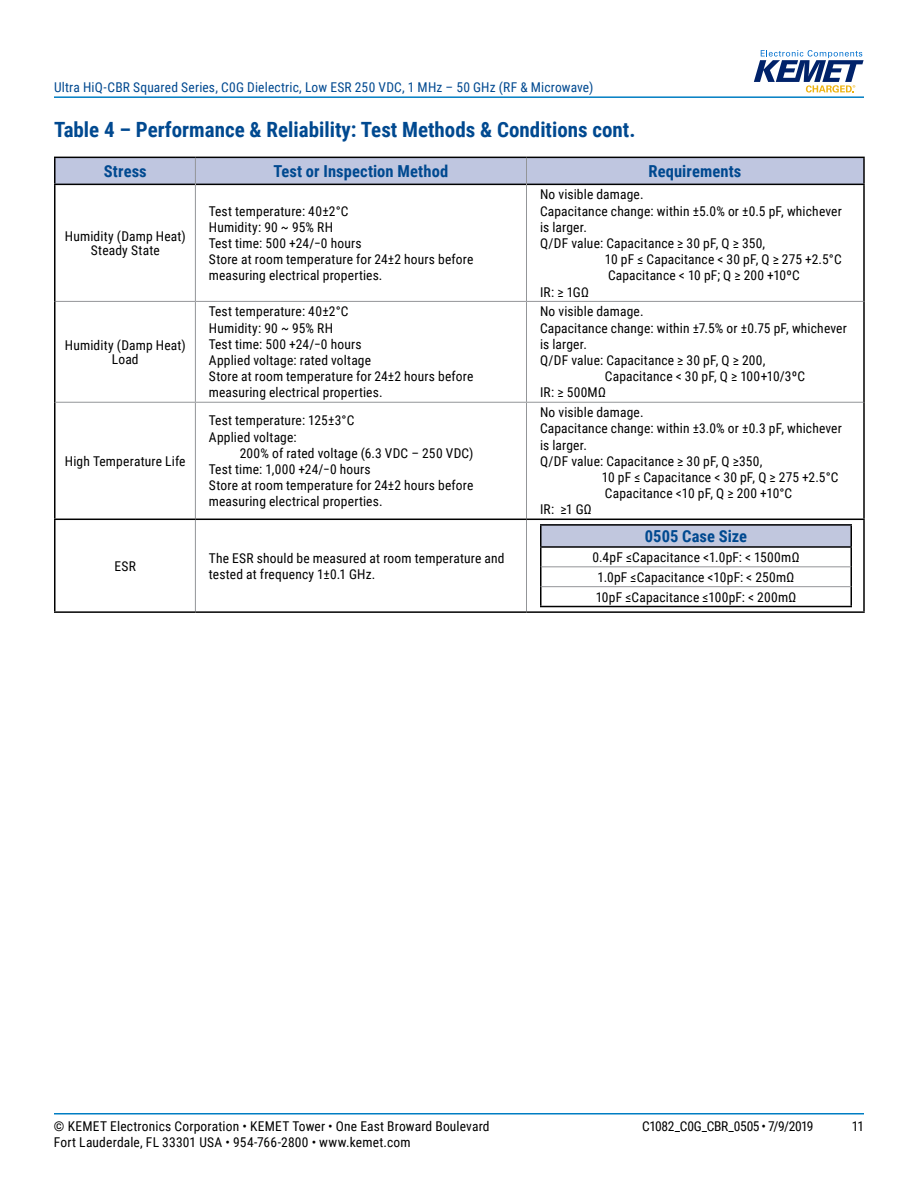
<style>
.page{position:relative;width:918px;height:1188px;background:#fff}
.page>*{position:absolute;margin:0;border:0;box-sizing:border-box;transform-origin:0 0}
.t1{font:700 21px "Roboto Condensed";color:#004990}
.t2{font:700 16.5px "Roboto Condensed";letter-spacing:.005em;color:#004990}
.t3{font:13.5px/16.2px "Roboto Condensed";letter-spacing:.015em;color:#000}
.t4{font:13.5px "Roboto Condensed";letter-spacing:.015em;color:#004990}
.t5{font:13.5px "Roboto Condensed";letter-spacing:-.025em;color:#000}
</style>
<div class="page">
<hr style="left:54px;top:1113px;width:810px;height:2px;background:#007dc3">
<hr style="left:54px;top:96px;width:810px;height:2px;background:#007dc3">
<svg style="left:754px;top:50px;width:110px;height:43px"></svg>
<hr style="left:54px;top:184px;width:141px;height:1px;background:#000">
<hr style="left:527px;top:184px;width:338px;height:1px;background:#000">
<hr style="left:863px;top:185px;width:2px;height:116px;background:#000">
<hr style="left:863px;top:301px;width:2px;height:101px;background:#000">
<hr style="left:56px;top:301px;width:139px;height:1px;background:#939598">
<hr style="left:195px;top:301px;width:331px;height:1px;background:#939598">
<hr style="left:526px;top:301px;width:337px;height:1px;background:#939598">
<hr style="left:526px;top:157px;width:339px;height:1px;background:#000">
<hr style="left:863px;top:158px;width:2px;height:26px;background:#000">
<hr style="left:196px;top:184px;width:330px;height:1px;background:#000">
<hr style="left:54px;top:157px;width:141px;height:1px;background:#000">
<hr style="left:54px;top:158px;width:2px;height:26px;background:#000">
<hr style="left:54px;top:185px;width:2px;height:116px;background:#000">
<hr style="left:54px;top:301px;width:2px;height:101px;background:#000">
<hr style="left:54px;top:402px;width:2px;height:117px;background:#000">
<hr style="left:863px;top:402px;width:2px;height:117px;background:#000">
<hr style="left:54px;top:520px;width:2px;height:91px;background:#000">
<hr style="left:863px;top:520px;width:2px;height:91px;background:#000">
<hr style="left:56px;top:402px;width:139px;height:1px;background:#939598">
<hr style="left:195px;top:402px;width:331px;height:1px;background:#939598">
<hr style="left:526px;top:402px;width:337px;height:1px;background:#939598">
<hr style="left:195px;top:184px;width:1px;height:117px;background:#939598">
<hr style="left:526px;top:184px;width:1px;height:117px;background:#939598">
<hr style="left:195px;top:302px;width:1px;height:100px;background:#939598">
<hr style="left:526px;top:302px;width:1px;height:100px;background:#939598">
<hr style="left:195px;top:403px;width:1px;height:116px;background:#939598">
<hr style="left:526px;top:403px;width:1px;height:116px;background:#939598">
<hr style="left:195px;top:520px;width:1px;height:91px;background:#939598">
<hr style="left:526px;top:520px;width:1px;height:91px;background:#939598">
<svg style="left:55px;top:157px;width:809px;height:27px;background:#b3bad3"></svg>
<hr style="left:54px;top:519px;width:141px;height:1px;background:#000">
<hr style="left:195px;top:519px;width:331px;height:1px;background:#000">
<hr style="left:526px;top:519px;width:339px;height:1px;background:#000">
<hr style="left:54px;top:611px;width:141px;height:2px;background:#000">
<hr style="left:195px;top:611px;width:331px;height:2px;background:#000">
<hr style="left:526px;top:611px;width:339px;height:2px;background:#000">
<div style="left:541px;top:525px;width:310px;height:22px;background:#c1c7de"></div>
<hr style="left:540px;top:524px;width:312px;height:2px;background:#000">
<hr style="left:540px;top:526px;width:2px;height:20px;background:#000">
<hr style="left:850px;top:526px;width:2px;height:20px;background:#000">
<hr style="left:540px;top:546px;width:312px;height:2px;background:#000">
<svg style="left:540px;top:548px;width:2px;height:19px"></svg>
<svg style="left:850px;top:548px;width:2px;height:19px"></svg>
<hr style="left:540px;top:567px;width:2px;height:20px;background:#000">
<hr style="left:850px;top:567px;width:2px;height:20px;background:#000">
<svg style="left:540px;top:587px;width:2px;height:19px"></svg>
<svg style="left:850px;top:587px;width:2px;height:19px"></svg>
<hr style="left:540px;top:606px;width:312px;height:1px;background:#000">
<hr style="left:542px;top:566px;width:308px;height:1px;background:#939598">
<hr style="left:542px;top:586px;width:308px;height:1px;background:#939598">
<p class="t4" style="left:54px;top:78px;width:541px">Ultra HiQ-CBR Squared Series, C0G Dielectric, Low ESR 250 VDC, 1 MHz – 50 GHz (RF &amp; Microwave)</p>
<h1 class="t1" style="left:54px;top:115px;width:583px">Table 4 – Performance &amp; Reliability: Test Methods &amp; Conditions cont.</h1>
<p class="t2" style="left:104px;top:160px;width:45px">Stress</p>
<p class="t2" style="left:274px;top:160px;width:176px">Test or Inspection Method</p>
<p class="t2" style="left:649px;top:160px;width:94px">Requirements</p>
<p class="t3" style="left:65px;top:229px;width:122px;line-height:13.5px;text-align:center">Humidity (Damp Heat)<br>Steady State</p>
<p class="t3" style="left:65px;top:338px;width:122px;line-height:13.5px;text-align:center">Humidity (Damp Heat)<br>Load</p>
<p class="t3" style="left:65px;top:452px;width:122px">High Temperature Life</p>
<p class="t3" style="left:209px;top:202px;width:266px">Test temperature: 40±2°C<br>Humidity: 90 ~ 95% RH<br>Test time: 500 +24/−0 hours<br>Store at room temperature for 24±2 hours before measuring electrical properties.</p>
<p class="t3" style="left:540px;top:186px;width:105px">No visible damage.</p>
<p class="t3" style="left:540px;top:202px;width:303px">Capacitance change: within ±5.0% or ±0.5 pF, whichever</p>
<p class="t3" style="left:540px;top:218px;width:49px">is larger.</p>
<p class="t3" style="left:540px;top:235px;width:227px">Q/DF value: Capacitance ≥ 30 pF, Q ≥ 350,</p>
<p class="t3" style="left:605px;top:251px;width:238px">10 pF ≤ Capacitance &lt; 30 pF, Q ≥ 275 +2.5°C</p>
<p class="t3" style="left:608px;top:267px;width:193px">Capacitance &lt; 10 pF; Q ≥ 200 +10ºC</p>
<p class="t3" style="left:540px;top:283px;width:49px">IR: ≥ 1GΩ</p>
<p class="t3" style="left:209px;top:303px;width:266px">Test temperature: 40±2°C<br>Humidity: 90 ~ 95% RH<br>Test time: 500 +24/−0 hours<br>Applied voltage: rated voltage<br>Store at room temperature for 24±2 hours before measuring electrical properties.</p>
<p class="t3" style="left:540px;top:303px;width:105px">No visible damage.</p>
<p class="t3" style="left:540px;top:319px;width:308px">Capacitance change: within ±7.5% or ±0.75 pF, whichever</p>
<p class="t3" style="left:540px;top:335px;width:49px">is larger.</p>
<p class="t3" style="left:540px;top:352px;width:227px">Q/DF value: Capacitance ≥ 30 pF, Q ≥ 200,</p>
<p class="t3" style="left:605px;top:368px;width:202px">Capacitance &lt; 30 pF, Q ≥ 100+10/3ºC</p>
<p class="t3" style="left:540px;top:384px;width:66px">IR: ≥ 500MΩ</p>
<p class="t3" style="left:209px;top:412px;width:147px">Test temperature: 125±3°C<br>Applied voltage:</p>
<p class="t3" style="left:209px;top:444px;width:266px;text-indent:31px">200% of rated voltage (6.3 VDC – 250 VDC)<br>Test time: 1,000 +24/−0 hours<br>Store at room temperature for 24±2 hours before measuring electrical properties.</p>
<p class="t3" style="left:540px;top:404px;width:105px">No visible damage.</p>
<p class="t3" style="left:540px;top:420px;width:303px">Capacitance change: within ±3.0% or ±0.3 pF, whichever</p>
<p class="t3" style="left:540px;top:436px;width:49px">is larger.</p>
<p class="t3" style="left:540px;top:452px;width:224px">Q/DF value: Capacitance ≥ 30 pF, Q ≥350,</p>
<p class="t3" style="left:602px;top:469px;width:238px">10 pF ≤ Capacitance &lt; 30 pF, Q ≥ 275 +2.5°C</p>
<p class="t3" style="left:605px;top:485px;width:189px">Capacitance &lt;10 pF, Q ≥ 200 +10°C</p>
<p class="t3" style="left:540px;top:501px;width:52px">IR: ≥1 GΩ</p>
<p class="t3" style="left:115px;top:557px;width:23px">ESR</p>
<p class="t3" style="left:209px;top:549px;width:297px">The ESR should be measured at room temperature and tested at frequency 1±0.1 GHz.</p>
<p class="t2" style="left:645px;top:525px;width:104px">0505 Case Size</p>
<p class="t3" style="left:592px;top:547px;width:209px;line-height:19.8px">0.4pF ≤Capacitance &lt;1.0pF: &lt; 1500mΩ<br>1.0pF ≤Capacitance &lt;10pF: &lt; 250mΩ<br>10pF ≤Capacitance ≤100pF: &lt; 200mΩ</p>
<p class="t3" style="left:54px;top:1117px;width:437px">© KEMET Electronics Corporation • KEMET Tower • One East Broward Boulevard</p>
<p class="t5" style="left:642px;top:1116px;width:173px">C1082_C0G_CBR_0505 • 7/9/2019</p>
<p class="t3" style="left:852px;top:1117px;width:14px">11</p>
<p class="t3" style="left:54px;top:1133px;width:358px">Fort Lauderdale, FL 33301 USA • 954-766-2800 • www.kemet.com</p>
</div>
